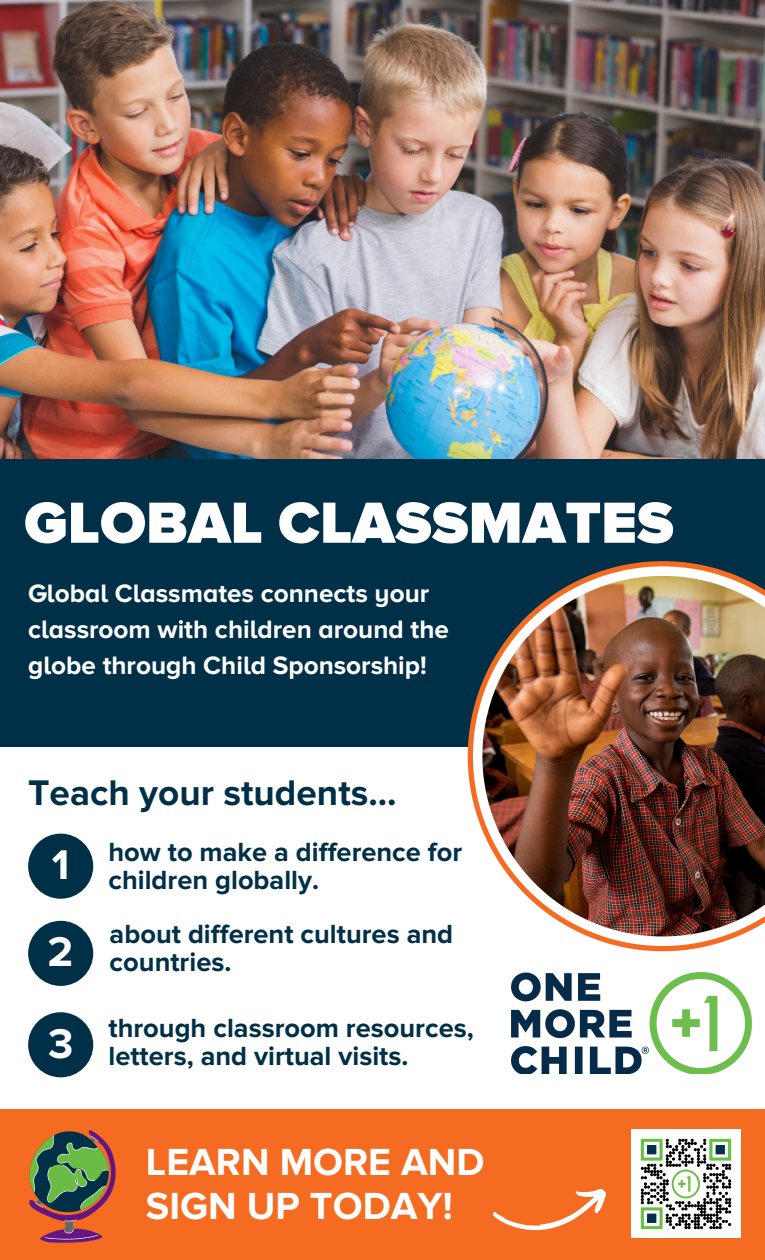
<style>
.page{position:relative;width:765px;height:1260px;background:#fff}
.page>*{position:absolute;margin:0;border:0;box-sizing:border-box;transform-origin:0 0}
.t1{font:900 60.12px "Proxima Nova";color:#fff}
.t2{font:700 43px "Proxima Nova";color:#fff}
.t3{font:700 39.12px/44px "Proxima Nova";color:#fff}
.t4{font:700 36.88px "Proxima Nova";color:#003047}
.t5{font:700 27.25px/28.1px "Proxima Nova";color:#003047}
.t6{font:700 26.12px/36.1px "Proxima Nova A";color:#fff}
</style>
<div class="page">
<div style="left:0;top:1109px;width:765px;height:151px;background:#f46b21"></div>
<img style="left:0;top:0;width:765px;height:459px">
<img style="left:29px;top:1130px;width:86px;height:113px">
<img style="left:631px;top:1129px;width:109px;height:108px">
<svg style="left:493px;top:1189px;width:114px;height:42px"></svg>
<div style="left:28px;top:834px;width:65px;height:65px;background:#003047;border-radius:50%"></div>
<div style="left:0;top:459px;width:765px;height:288px;background:#003047"></div>
<svg style="left:468px;top:561px;width:240px;height:390px"></svg>
<svg style="left:473px;top:566px;width:265px;height:380px"></svg>
<img style="left:482px;top:576px;width:283px;height:360px">
<div style="left:28px;top:921px;width:65px;height:65px;background:#003047;border-radius:50%"></div>
<div style="left:28px;top:1012px;width:65px;height:65px;background:#003047;border-radius:50%"></div>
<img style="left:512px;top:973px;width:240px;height:101px">
<p class="t1" style="left:24px;top:487px;width:651px">GLOBAL CLASSMATES</p>
<p class="t6" style="left:28px;top:575px;width:422px">Global Classmates connects your classroom with children around the globe through Child Sponsorship!</p>
<p class="t4" style="left:28px;top:771px;width:370px">Teach your students...</p>
<p class="t2" style="left:52px;top:840px;width:19px">1</p>
<p class="t5" style="left:108px;top:838px;width:355px">how to make a difference for children globally.</p>
<p class="t2" style="left:48px;top:927px;width:27px">2</p>
<p class="t5" style="left:110px;top:920px;width:345px">about different cultures and countries.</p>
<p class="t2" style="left:48px;top:1019px;width:27px">3</p>
<p class="t5" style="left:108px;top:1014px;width:367px">through classroom resources,</p>
<p class="t5" style="left:108px;top:1042px;width:301px">letters, and virtual visits.</p>
<p class="t3" style="left:146px;top:1141px;width:340px">LEARN MORE AND<br>SIGN UP TODAY!</p>
</div>
